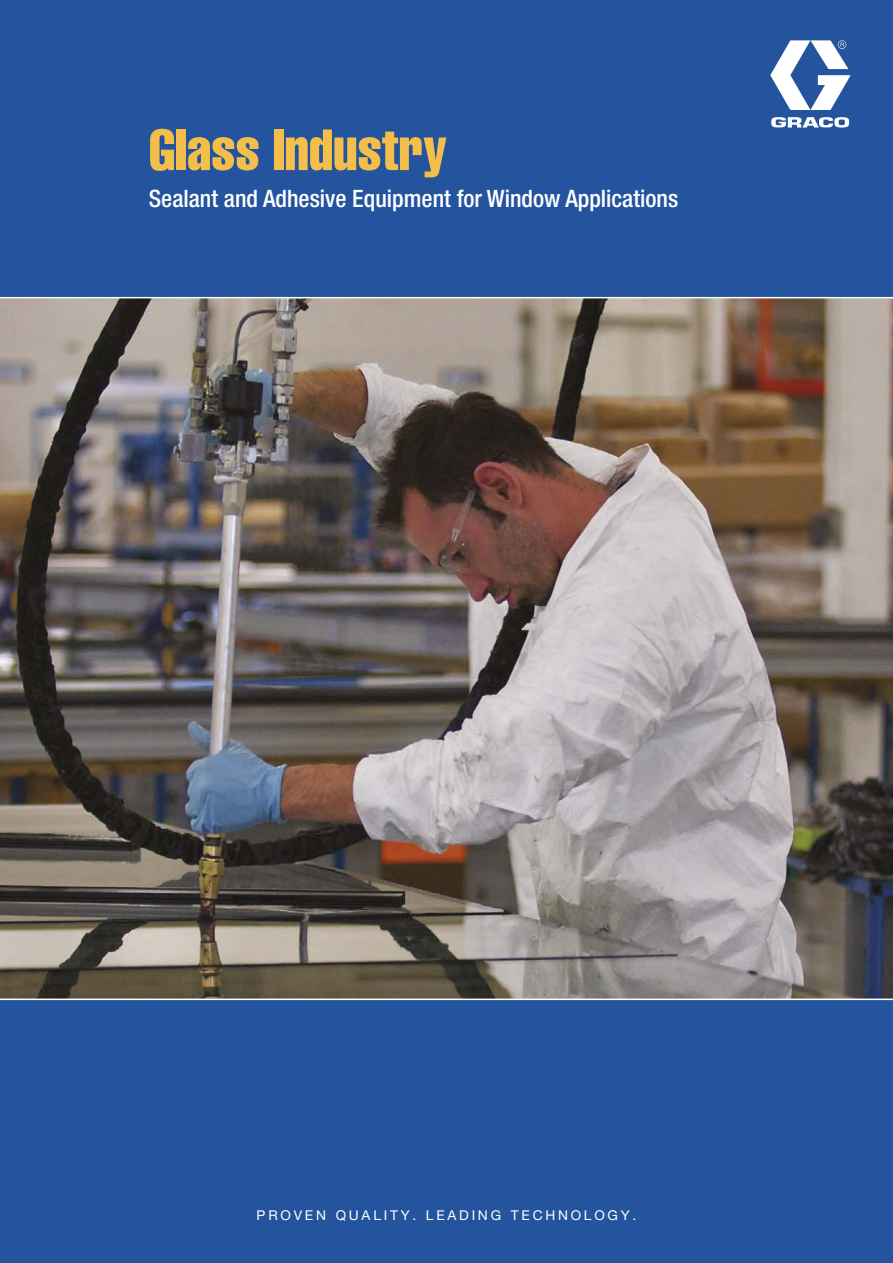
<style>
.page{position:relative;width:893px;height:1263px;background:#24549d}
.page>*{position:absolute;margin:0;border:0;box-sizing:border-box;transform-origin:0 0}
.t1{font:57px "Helvetica LT Std Comp";color:#f3be49}
.t2{font:500 condensed 24px "Helvetica Neue LT Std";color:#fff}
.t3{font:13.5px "Helvetica Neue LT Std";letter-spacing:.2em;color:#fff}
</style>
<div class="page">
<img style="left:0;top:298px;width:893px;height:700px">
<svg style="left:770px;top:40px;width:81px;height:88px"></svg>
<hr style="left:0;top:297px;width:893px;height:1px;background:#fff">
<hr style="left:0;top:998px;width:893px;height:2px;background:#fff">
<h1 class="t1" style="left:149px;top:129px;width:300px">Glass Industry</h1>
<p class="t2" style="left:149px;top:190px;width:531px">Sealant and Adhesive Equipment for Window Applications</p>
<p class="t3" style="left:257px;top:1211px;width:381px">PROVEN QUALITY. LEADING TECHNOLOGY.</p>
</div>
